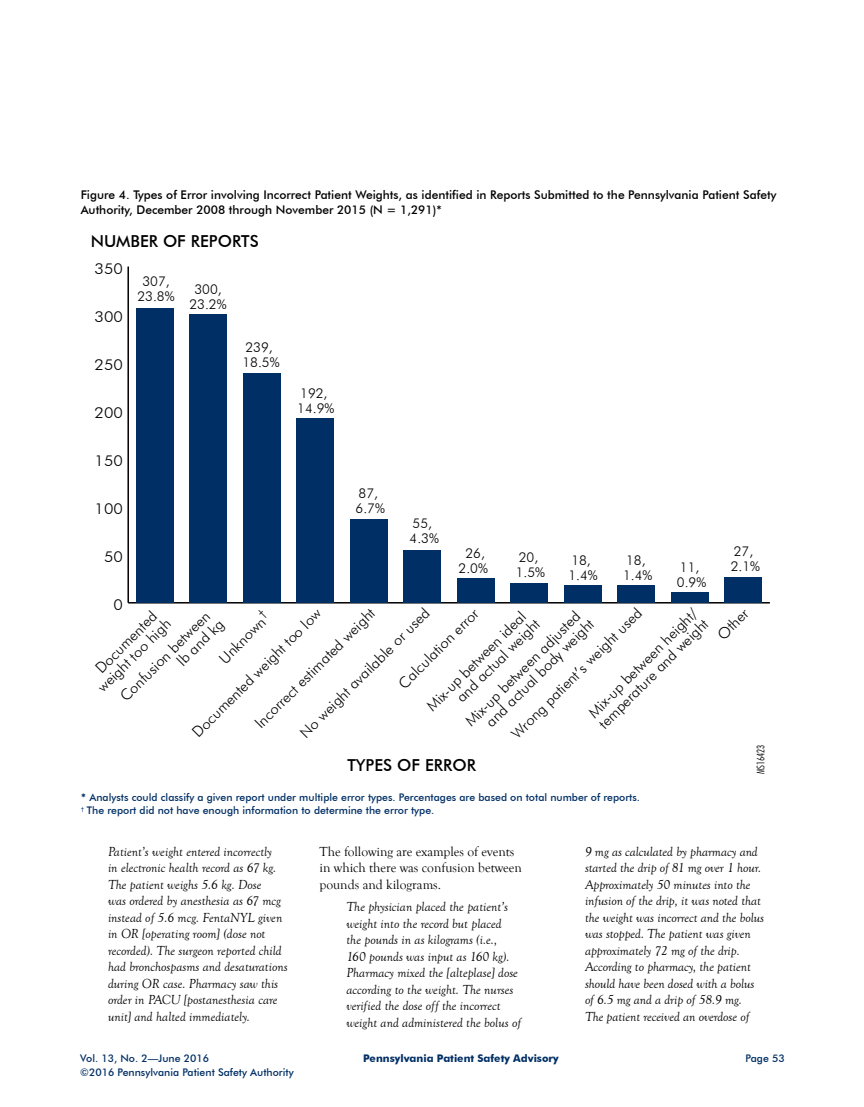
<style>
.page{position:relative;width:864px;height:1107px;background:#fff}
.page>*{position:absolute;margin:0;border:0;box-sizing:border-box;transform-origin:0 0}
.t1{font:500 16.5px "Futura BT";color:#000}
.t2{font:300 15px/15px "Futura BT";color:#000;text-align:right}
.t3{font:300 15px "Futura BT";color:#000;scale:1.09 1}
.t4{font:italic 13.5px/16.5px "Goudy Old Style T";color:#000}
.t5{font:300 13.5px/15px "Futura BT";color:#000}
.t6{font:13.5px/16.5px "Goudy Old Style T";color:#000}
.t7{font:500 12px/15px "Futura BT";color:#000}
.t8{font:500 10.5px/13.5px "Futura BT";color:#002f65}
.t9{font:700 10.5px "Futura BT";color:#002f65}
.t10{font:300 condensed 10.5px "Futura BT";color:#000}
.s1{font-weight:700}
</style>
<div class="page">
<hr style="left:128px;top:602px;width:642px;height:2px;background:#000">
<hr style="left:127px;top:267px;width:2px;height:336px;background:#000">
<div style="left:724px;top:577px;width:38px;height:26px;background:#002f65"></div>
<div style="left:671px;top:592px;width:37px;height:11px;background:#002f65"></div>
<div style="left:618px;top:586px;width:37px;height:17px;background:#002f65"></div>
<div style="left:564px;top:586px;width:37px;height:17px;background:#002f65"></div>
<div style="left:511px;top:584px;width:37px;height:19px;background:#002f65"></div>
<div style="left:457px;top:578px;width:38px;height:25px;background:#002f65"></div>
<div style="left:404px;top:550px;width:37px;height:53px;background:#002f65"></div>
<div style="left:350px;top:519px;width:38px;height:84px;background:#002f65"></div>
<div style="left:297px;top:418px;width:37px;height:185px;background:#002f65"></div>
<div style="left:243px;top:373px;width:38px;height:230px;background:#002f65"></div>
<div style="left:190px;top:315px;width:37px;height:288px;background:#002f65"></div>
<div style="left:136px;top:308px;width:38px;height:295px;background:#002f65"></div>
<p class="t7" style="left:81px;top:187px;width:697px">Figure 4. Types of Error involving Incorrect Patient Weights, as identified in Reports Submitted to the Pennsylvania Patient Safety<br>Authority, December 2008 through November 2015 (N = 1,291)*</p>
<p class="t1" style="left:91px;top:231px;width:169px">NUMBER OF REPORTS</p>
<p class="t3" style="left:95px;top:259px;width:27px">350</p>
<p class="t3" style="left:95px;top:307px;width:27px">300</p>
<p class="t3" style="left:95px;top:355px;width:27px">250</p>
<p class="t3" style="left:95px;top:403px;width:27px">200</p>
<p class="t3" style="left:95px;top:451px;width:27px">150</p>
<p class="t3" style="left:95px;top:499px;width:27px">100</p>
<p class="t3" style="left:104px;top:548px;width:19px">50</p>
<p class="t5" style="left:138px;top:274px;width:39px;text-align:center">307,<br>23.8%</p>
<p class="t5" style="left:190px;top:282px;width:39px;text-align:center">300,<br>23.2%</p>
<p class="t5" style="left:243px;top:340px;width:39px">239,<br>18.5%</p>
<p class="t5" style="left:297px;top:385px;width:39px">192,<br>14.9%</p>
<p class="t5" style="left:356px;top:485px;width:31px">87,<br>6.7%</p>
<p class="t5" style="left:410px;top:515px;width:31px">55,<br>4.3%</p>
<p class="t5" style="left:459px;top:545px;width:31px;text-align:center">26,<br>2.0%</p>
<p class="t5" style="left:516px;top:550px;width:31px">20,<br>1.5%</p>
<p class="t5" style="left:568px;top:553px;width:31px">18,<br>1.4%</p>
<p class="t5" style="left:623px;top:553px;width:31px">18,<br>1.4%</p>
<p class="t5" style="left:734px;top:544px;width:21px">27,</p>
<p class="t5" style="left:680px;top:560px;width:21px">11,</p>
<p class="t5" style="left:731px;top:559px;width:31px">2.1%</p>
<p class="t5" style="left:677px;top:575px;width:31px">0.9%</p>
<p class="t3" style="left:113px;top:596px;width:10px">0</p>
<p class="t2" style="left:585px;top:710px;width:150px;text-align:left;rotate:-45deg">Mix-up between height/ temperature and weight</p>
<p class="t2" style="left:509px;top:730px;width:179px;rotate:-45deg">Wrong patient’s weight used</p>
<p class="t2" style="left:297px;top:730px;width:178px;rotate:-45deg">No weight available or used</p>
<p class="t2" style="left:462px;top:718px;width:161px;rotate:-45deg">Mix-up between adjusted and actual body weight</p>
<p class="t2" style="left:252px;top:720px;width:164px;rotate:-45deg">Incorrect estimated weight</p>
<p class="t2" style="left:396px;top:680px;width:108px;rotate:-45deg">Calculation error</p>
<p class="t2" style="left:216px;top:655px;width:66px;rotate:-45deg">Unknown<sup>†</sup></p>
<p class="t2" style="left:715px;top:631px;width:38px;rotate:-45deg">Other</p>
<p class="t2" style="left:189px;top:729px;width:177px;rotate:-45deg">Documented weight too low</p>
<p class="t2" style="left:84px;top:673px;width:98px;text-align:center;rotate:-45deg">Documented weight too high</p>
<p class="t2" style="left:424px;top:703px;width:139px;rotate:-45deg">Mix-up between ideal and actual weight</p>
<p class="t2" style="left:117px;top:693px;width:126px;rotate:-45deg">Confusion between lb and kg</p>
<p class="t1" style="left:347px;top:755px;width:130px">TYPES OF ERROR</p>
<p class="t8" style="left:81px;top:790px;width:561px"><span class="s1">*</span> Analysts could classify a given report under multiple error types. Percentages are based on total number of reports. <sup>†</sup> The report did not have enough information to determine the error type.</p>
<p class="t10" style="left:754px;top:774px;width:31px;rotate:-90deg">MS16423</p>
<p class="t4" style="left:108px;top:844px;width:181px">Patient’s weight entered incorrectly<br>in electronic health record as 67 kg.<br>The patient weighs 5.6 kg. Dose<br>was ordered by anesthesia as 67 mcg instead of 5.6 mcg. FentaNYL given in OR [operating room] (dose not recorded). The surgeon reported child had bronchospasms and desaturations during OR case. Pharmacy saw this order in PACU [postanesthesia care unit] and halted immediately.</p>
<p class="t6" style="left:320px;top:843px;width:204px">The following are examples of events in which there was confusion between pounds and kilograms.</p>
<p class="t4" style="left:347px;top:899px;width:176px">The physician placed the patient’s weight into the record but placed<br>the pounds in as kilograms (i.e.,<br>160 pounds was input as 160 kg).<br>Pharmacy mixed the [alteplase] dose according to the weight. The nurses verified the dose off the incorrect weight and administered the bolus of</p>
<p class="t8" style="left:80px;top:1052px;width:130px">Vol. 13, No. 2—June 2016</p>
<p class="t9" style="left:363px;top:1052px;width:197px">Pennsylvania Patient Safety Advisory</p>
<p class="t8" style="left:80px;top:1065px;width:215px">©2016 Pennsylvania Patient Safety Authority</p>
<p class="t4" style="left:585px;top:843px;width:180px">9 mg as calculated by pharmacy and started the drip of 81 mg over 1 hour.<br>Approximately 50 minutes into the infusion of the drip, it was noted that the weight was incorrect and the bolus was stopped. The patient was given approximately 72 mg of the drip.<br>According to pharmacy, the patient should have been dosed with a bolus of 6.5 mg and a drip of 58.9 mg.<br>The patient received an overdose of</p>
<p class="t8" style="left:746px;top:1051px;width:41px">Page 53</p>
</div>
